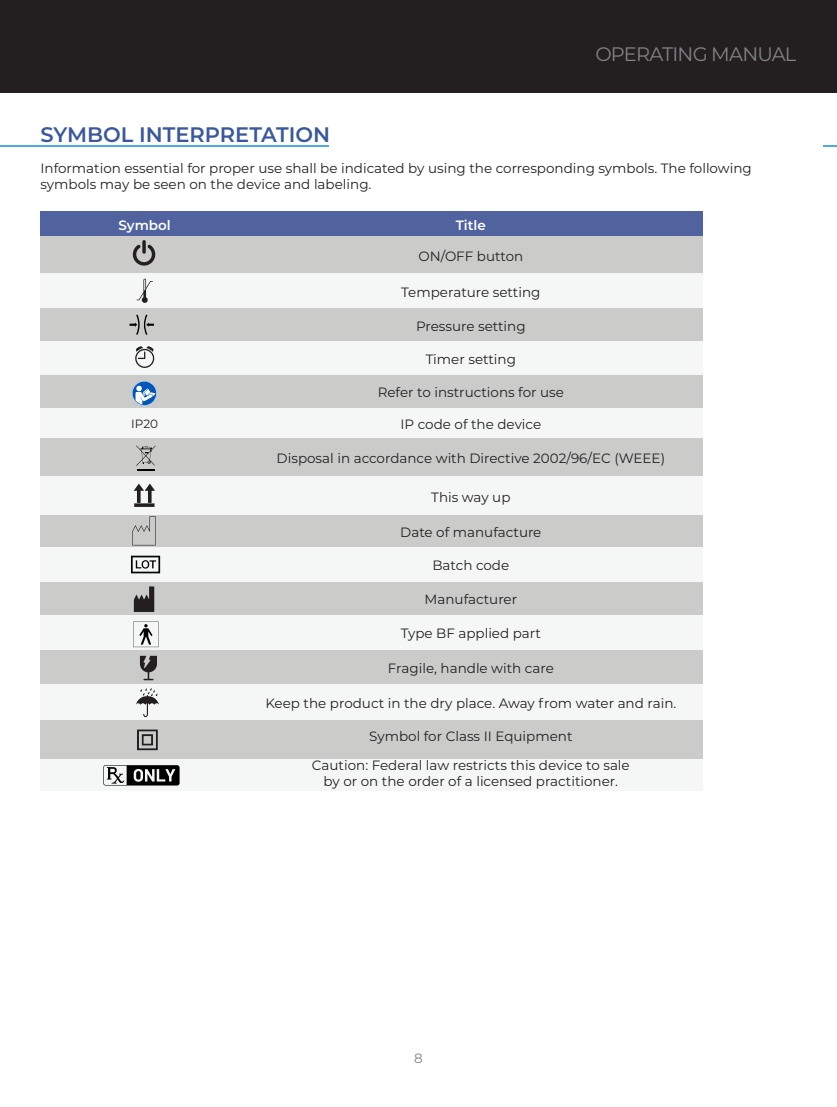
<style>
.page{position:relative;width:837px;height:1107px;background:#fff}
.page>*{position:absolute;margin:0;border:0;box-sizing:border-box;transform-origin:0 0}
.Main_Bodycopy{font:600 21px "Montserrat";color:#3b589d}
.t1{font:19.5px "Montserrat";letter-spacing:-.04em;color:#808285}
.Main_Bodycopy-2{font:13.5px/16.2px "Montserrat";color:#231f20}
.Main_Bodycopy-3{font:600 13.5px "Montserrat";color:#fff}
.t2{font:13.5px "Montserrat";color:#808285}
.Main_Bodycopy-4{font:12px "Montserrat";color:#231f20}
</style>
<div class="page">
<div style="left:0;top:0;width:824px;height:93px;background:#231f20"></div>
<div style="left:796px;top:0;width:41px;height:93px;background:#231f20"></div>
<div style="left:40px;top:211px;width:663px;height:26px;background:#51639f"></div>
<div style="left:40px;top:237px;width:663px;height:37px;background:#cbcbca"></div>
<div style="left:40px;top:308px;width:663px;height:34px;background:#cbcbca"></div>
<div style="left:40px;top:375px;width:663px;height:33px;background:#cbcbca"></div>
<div style="left:40px;top:438px;width:663px;height:39px;background:#cbcbca"></div>
<div style="left:40px;top:581px;width:663px;height:34px;background:#cbcbca"></div>
<div style="left:40px;top:650px;width:663px;height:34px;background:#cbcbca"></div>
<div style="left:40px;top:720px;width:663px;height:39px;background:#cbcbca"></div>
<div style="left:40px;top:515px;width:663px;height:32px;background:#cbcbca"></div>
<div style="left:40px;top:274px;width:663px;height:34px;background:#f5f7f7"></div>
<div style="left:40px;top:342px;width:663px;height:33px;background:#f5f7f7"></div>
<div style="left:40px;top:408px;width:663px;height:30px;background:#f5f7f7"></div>
<div style="left:40px;top:547px;width:663px;height:34px;background:#f5f7f7"></div>
<div style="left:40px;top:477px;width:663px;height:38px;background:#f5f7f7"></div>
<div style="left:40px;top:615px;width:663px;height:35px;background:#f5f7f7"></div>
<div style="left:40px;top:684px;width:663px;height:36px;background:#f5f7f7"></div>
<div style="left:40px;top:759px;width:663px;height:31px;background:#f5f7f7"></div>
<svg style="left:132px;top:380px;width:25px;height:26px"></svg>
<svg style="left:136px;top:445px;width:19px;height:26px"></svg>
<svg style="left:132px;top:516px;width:24px;height:29px"></svg>
<svg style="left:134px;top:586px;width:20px;height:26px"></svg>
<svg style="left:133px;top:622px;width:26px;height:25px"></svg>
<svg style="left:131px;top:556px;width:29px;height:17px"></svg>
<svg style="left:133px;top:240px;width:22px;height:26px"></svg>
<svg style="left:137px;top:729px;width:21px;height:21px"></svg>
<svg style="left:136px;top:688px;width:23px;height:29px"></svg>
<svg style="left:134px;top:484px;width:21px;height:23px"></svg>
<svg style="left:140px;top:656px;width:17px;height:24px"></svg>
<svg style="left:137px;top:279px;width:16px;height:24px"></svg>
<svg style="left:135px;top:346px;width:19px;height:22px"></svg>
<svg style="left:130px;top:315px;width:24px;height:20px"></svg>
<svg style="left:103px;top:765px;width:77px;height:21px"></svg>
<hr style="left:0;top:145px;width:329px;height:1px;background:#51aadf">
<svg style="left:824px;top:145px;width:13px;height:2px"></svg>
<h2 class="t1" style="left:595px;top:41px;width:203px">OPERATING MANUAL</h2>
<p class="Main_Bodycopy" style="left:40px;top:119px;width:291px">SYMBOL INTERPRETATION</p>
<p class="Main_Bodycopy-2" style="left:40px;top:160px;width:713px">Information essential for proper use shall be indicated by using the corresponding symbols. The following symbols may be seen on the device and labeling.</p>
<p class="Main_Bodycopy-3" style="left:119px;top:215px;width:54px">Symbol</p>
<p class="Main_Bodycopy-3" style="left:456px;top:215px;width:31px">Title</p>
<p class="Main_Bodycopy-2" style="left:418px;top:247px;width:106px">ON/OFF button</p>
<p class="Main_Bodycopy-2" style="left:401px;top:283px;width:141px">Temperature setting</p>
<p class="Main_Bodycopy-2" style="left:416px;top:317px;width:111px">Pressure setting</p>
<p class="Main_Bodycopy-2" style="left:426px;top:351px;width:92px">Timer setting</p>
<p class="Main_Bodycopy-2" style="left:378px;top:384px;width:188px">Refer to instructions for use</p>
<p class="Main_Bodycopy-4" style="left:131px;top:415px;width:28px">IP20</p>
<p class="Main_Bodycopy-2" style="left:400px;top:415px;width:142px">IP code of the device</p>
<p class="Main_Bodycopy-2" style="left:277px;top:449px;width:390px">Disposal in accordance with Directive 2002/96/EC (WEEE)</p>
<p class="Main_Bodycopy-2" style="left:431px;top:488px;width:81px">This way up</p>
<p class="Main_Bodycopy-2" style="left:400px;top:524px;width:143px">Date of manufacture</p>
<p class="Main_Bodycopy-2" style="left:432px;top:557px;width:78px">Batch code</p>
<p class="Main_Bodycopy-2" style="left:425px;top:591px;width:94px">Manufacturer</p>
<p class="Main_Bodycopy-2" style="left:401px;top:625px;width:142px">Type BF applied part</p>
<p class="Main_Bodycopy-2" style="left:388px;top:659px;width:168px">Fragile, handle with care</p>
<p class="Main_Bodycopy-2" style="left:265px;top:694px;width:413px">Keep the product in the dry place. Away from water and rain.</p>
<p class="Main_Bodycopy-2" style="left:369px;top:728px;width:205px">Symbol for Class II Equipment</p>
<p class="Main_Bodycopy-2" style="left:312px;top:756px;width:319px;text-align:center">Caution: Federal law restricts this device to sale by or on the order of a licensed practitioner.</p>
<p class="t2" style="left:414px;top:1049px;width:10px">8</p>
</div>
